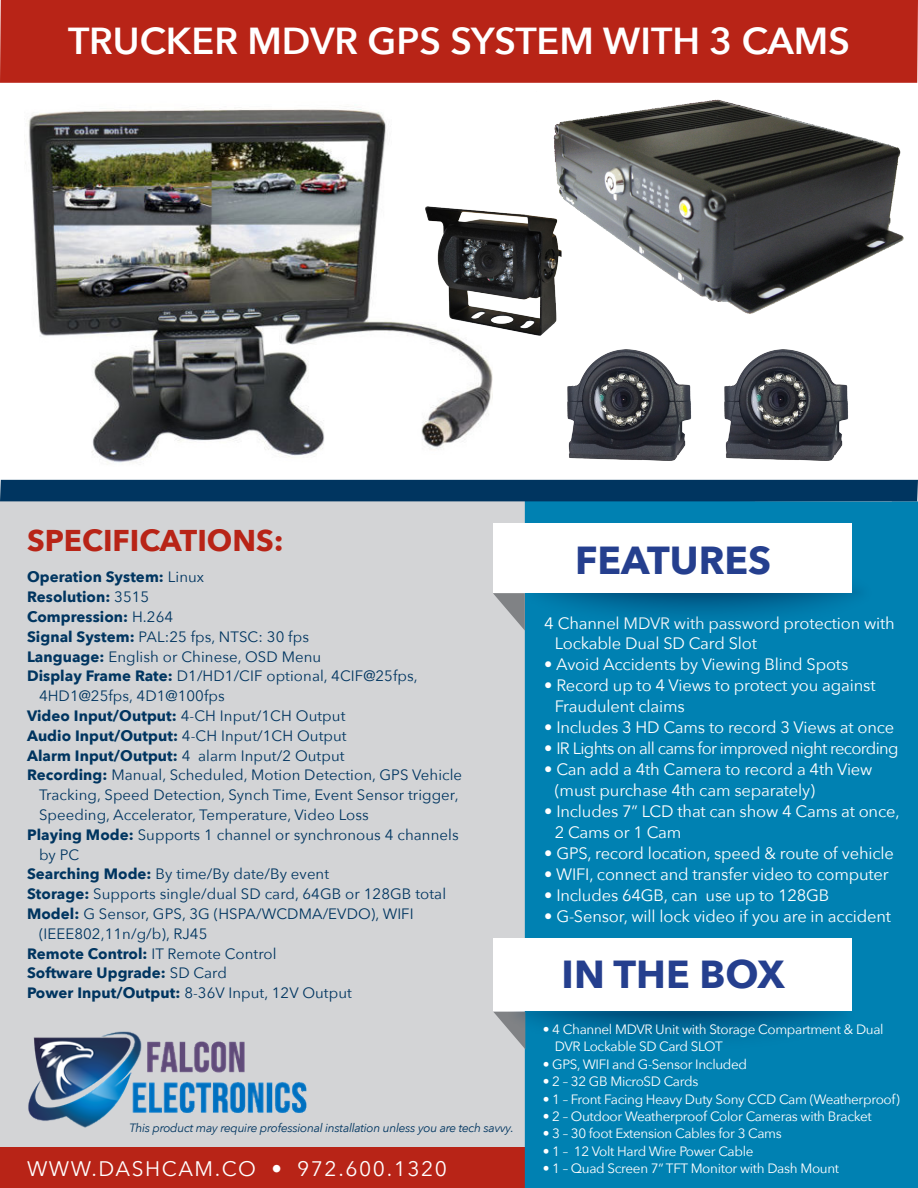
<style>
.page{position:relative;width:918px;height:1188px;background:#fff}
.page>*{position:absolute;margin:0;border:0;box-sizing:border-box;transform-origin:0 0}
.t1{font:700 39px "Avenir Next";color:#253f8e}
.t2{font:600 37.5px "Avenir Next";color:#fff}
.t3{font:700 30px "Avenir Next";color:#b82417}
.t4{font:21px "Avenir Next";letter-spacing:.075em;color:#fff}
.t5{font:16.5px/21px "Avenir Next";letter-spacing:-.01em;color:#fff}
.t6{font:16.5px "Avenir Next";letter-spacing:-.04em;color:#fff}
.t7{font:15px/19.8px "Avenir Next";letter-spacing:.005em;color:#003560}
.t8{font:700 15px "Avenir Next";letter-spacing:.005em;color:#003560}
.t9{font:13.5px/17.4px "Avenir Next";letter-spacing:-.025em;color:#fff}
.t10{font:italic 12px "Avenir Next";letter-spacing:-.025em;color:#003560}
.s1{font-weight:400}
.s2{font-weight:700}
</style>
<div class="page">
<div style="left:0;top:501px;width:525px;height:660px;background:#d3d4d6"></div>
<div style="left:0;top:1147px;width:525px;height:41px;background:#b82417"></div>
<div style="left:525px;top:501px;width:393px;height:687px;background:#0081b2"></div>
<svg style="left:493px;top:593px;width:32px;height:38px"></svg>
<img style="left:28px;top:1031px;width:279px;height:97px">
<div style="left:0;top:480px;width:918px;height:21px;background:#003560"></div>
<div style="left:0;top:0;width:918px;height:83px;background:#b82417"></div>
<svg style="left:493px;top:1012px;width:32px;height:37px"></svg>
<svg style="left:505px;top:974px;width:352px;height:80px;background:#0371a0"></svg>
<div style="left:493px;top:939px;width:358px;height:72px;background:#fff"></div>
<svg style="left:522px;top:552px;width:352px;height:80px;background:#0073a3"></svg>
<div style="left:493px;top:524px;width:358px;height:69px;background:#fff"></div>
<img style="left:25px;top:109px;width:468px;height:354px">
<img style="left:553px;top:99px;width:351px;height:215px">
<img style="left:568px;top:349px;width:124px;height:112px">
<img style="left:724px;top:349px;width:124px;height:112px">
<img style="left:426px;top:206px;width:135px;height:130px">
<p class="t2" style="left:68px;top:9px;width:783px">TRUCKER MDVR GPS SYSTEM WITH 3 CAMS</p>
<p class="t3" style="left:27px;top:514px;width:258px">SPECIFICATIONS:</p>
<p class="t8" style="left:27px;top:564px;width:179px">Operation System: <span class="s1">Linux</span></p>
<p class="t8" style="left:27px;top:584px;width:124px">Resolution: <span class="s1">3515</span></p>
<p class="t8" style="left:27px;top:604px;width:148px">Compression: <span class="s1">H.264</span></p>
<p class="t7" style="left:27px;top:626px;width:284px"><span class="s2">Signal System:</span> PAL:25 fps, NTSC: 30 fps</p>
<p class="t7" style="left:27px;top:646px;width:296px"><span class="s2">Language:</span> English or Chinese, OSD Menu</p>
<p class="t7" style="left:39px;top:666px;width:380px;text-indent:-12px"><span class="s2">Display Frame Rate:</span> D1/HD1/CIF optional, 4CIF@25fps,<br>4HD1@25fps, 4D1@100fps</p>
<p class="t7" style="left:27px;top:705px;width:320px"><span class="s2">Video Input/Output:</span> 4-CH Input/1CH Output</p>
<p class="t7" style="left:27px;top:725px;width:321px"><span class="s2">Audio Input/Output:</span> 4-CH Input/1CH Output</p>
<p class="t7" style="left:27px;top:745px;width:319px"><span class="s2">Alarm Input/Output:</span> 4 alarm Input/2 Output</p>
<p class="t7" style="left:39px;top:765px;width:425px;text-indent:-12px"><span class="s2">Recording:</span> Manual, Scheduled, Motion Detection, GPS Vehicle<br>Tracking, Speed Detection, Synch Time, Event Sensor trigger,<br>Speeding, Accelerator, Temperature, Video Loss</p>
<p class="t7" style="left:39px;top:824px;width:421px;text-indent:-12px"><span class="s2">Playing Mode:</span> Supports 1 channel or synchronous 4 channels by PC</p>
<p class="t7" style="left:27px;top:864px;width:304px"><span class="s2">Searching Mode:</span> By time/By date/By event</p>
<p class="t7" style="left:27px;top:883px;width:421px"><span class="s2">Storage:</span> Supports single/dual SD card, 64GB or 128GB total</p>
<p class="t7" style="left:39px;top:903px;width:376px;text-indent:-12px"><span class="s2">Model:</span> G Sensor, GPS, 3G (HSPA/WCDMA/EVDO), WIFI (IEEE802,11n/g/b), RJ45</p>
<p class="t7" style="left:27px;top:943px;width:251px"><span class="s2">Remote Control:</span> IT Remote Control</p>
<p class="t8" style="left:27px;top:960px;width:202px">Software Upgrade: <span class="s1">SD Card</span></p>
<p class="t7" style="left:27px;top:982px;width:326px"><span class="s2">Power Input/Output:</span> 8-36V Input, 12V Output</p>
<p class="t10" style="left:129px;top:1118px;width:386px">This product may require professional installation unless you are tech savvy.</p>
<p class="t4" style="left:27px;top:1151px;width:422px">WWW.DASHCAM.CO • 972.600.1320</p>
<p class="t1" style="left:575px;top:527px;width:198px">FEATURES</p>
<p class="t5" style="left:555px;top:613px;width:342px;line-height:19.5px;text-indent:-10px">4 Channel MDVR with password protection with<br>Lockable Dual SD Card Slot</p>
<p class="t5" style="left:544px;top:653px;width:306px">• Avoid Accidents by Viewing Blind Spots</p>
<p class="t5" style="left:555px;top:674px;width:322px;text-indent:-10px">• Record up to 4 Views to protect you against<br>Fraudulent claims</p>
<p class="t5" style="left:544px;top:716px;width:351px">• Includes 3 HD Cams to record 3 Views at once</p>
<p class="t6" style="left:544px;top:734px;width:356px">• IR Lights on all cams for improved night recording</p>
<p class="t5" style="left:555px;top:758px;width:319px;text-indent:-10px">• Can add a 4th Camera to record a 4th View (must purchase 4th cam separately)</p>
<p class="t5" style="left:555px;top:800px;width:346px;text-indent:-10px">• Includes 7” LCD that can show 4 Cams at once,<br>2 Cams or 1 Cam</p>
<p class="t5" style="left:544px;top:842px;width:351px">• GPS, record location, speed &amp; route of vehicle</p>
<p class="t5" style="left:544px;top:863px;width:346px">• WIFI, connect and transfer video to computer</p>
<p class="t5" style="left:544px;top:884px;width:287px">• Includes 64GB, can use up to 128GB</p>
<p class="t5" style="left:544px;top:905px;width:348px">• G-Sensor, will lock video if you are in accident</p>
<p class="t1" style="left:562px;top:941px;width:225px">IN THE BOX</p>
<p class="t9" style="left:555px;top:1020px;width:330px;text-indent:-12px">• 4 Channel MDVR Unit with Storage Compartment &amp; Dual<br>DVR Lockable SD Card SLOT</p>
<p class="t9" style="left:543px;top:1055px;width:206px">• GPS, WIFI and G-Sensor Included</p>
<p class="t9" style="left:543px;top:1072px;width:157px">• 2 – 32 GB MicroSD Cards</p>
<p class="t9" style="left:543px;top:1090px;width:359px">• 1 – Front Facing Heavy Duty Sony CCD Cam (Weatherproof)</p>
<p class="t9" style="left:543px;top:1107px;width:330px">• 2 – Outdoor Weatherproof Color Cameras with Bracket</p>
<p class="t9" style="left:543px;top:1124px;width:241px">• 3 – 30 foot Extension Cables for 3 Cams</p>
<p class="t9" style="left:543px;top:1142px;width:212px">• 1 – 12 Volt Hard Wire Power Cable</p>
<p class="t9" style="left:543px;top:1159px;width:298px">• 1 – Quad Screen 7” TFT Monitor with Dash Mount</p>
</div>
